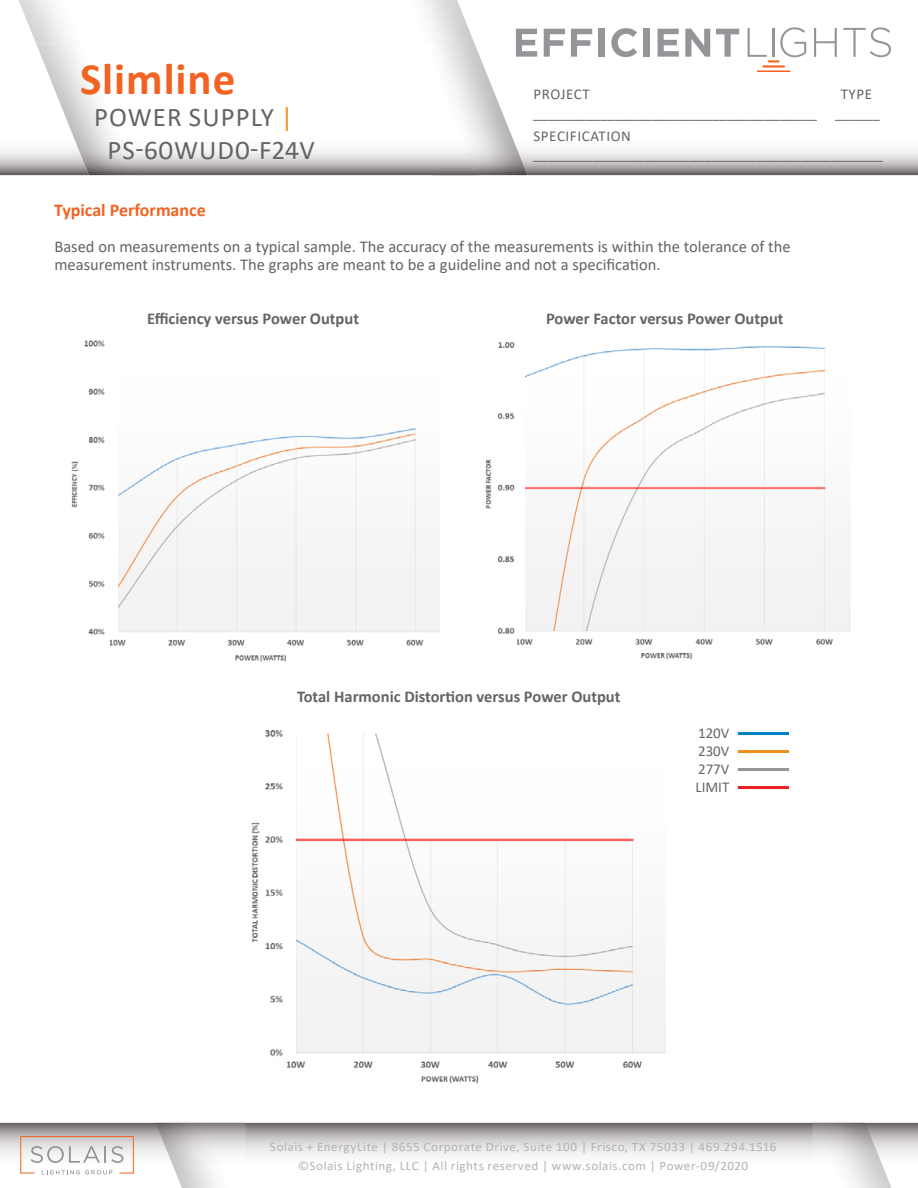
<style>
.page{position:relative;width:918px;height:1188px;background:#fff}
.page>*{position:absolute;margin:0;border:0;box-sizing:border-box;transform-origin:0 0}
.t1{font:700 45px "Calibri";letter-spacing:.02em;color:#f26322}
.t2{font:27px/32.4px "Calibri";letter-spacing:.04em;color:#636466}
.t3{font:700 18px "Calibri";color:#f26322}
.t4{font:16.5px/18px "Calibri";color:#636466}
.t5{font:700 16.5px "Calibri";color:#636466}
.t6{font:15px/18px "Calibri";letter-spacing:.03em;color:#636466}
.t7{font:12.75px/19.5px "Calibri";letter-spacing:.04em;color:#b1b4b6;text-align:center}
.s1{color:#f7901e}
</style>
<div class="page">
<svg style="left:89px;top:175px;width:16px;height:1px"></svg>
<img style="left:19px;top:0;width:50px;height:44px">
<svg style="left:509px;top:175px;width:19px;height:1px"></svg>
<img style="left:423px;top:0;width:52px;height:44px">
<img style="left:0;top:149px;width:433px;height:26px">
<img style="left:36px;top:44px;width:103px;height:131px">
<img style="left:528px;top:44px;width:390px;height:131px">
<img style="left:433px;top:44px;width:95px;height:131px">
<svg style="left:0;top:1123px;width:812px;height:33px;background:#c0bdbd"></svg>
<img style="left:156px;top:1123px;width:89px;height:65px">
<img style="left:812px;top:1123px;width:106px;height:65px">
<svg style="left:20px;top:1136px;width:114px;height:39px"></svg>
<svg style="left:757px;top:70px;width:34px;height:1px"></svg>
<hr style="left:762px;top:65px;width:23px;height:3px;background:#f26322">
<svg style="left:748px;top:27px;width:58px;height:35px"></svg>
<svg style="left:814px;top:28px;width:23px;height:29px"></svg>
<svg style="left:843px;top:27px;width:48px;height:30px"></svg>
<svg style="left:516px;top:29px;width:21px;height:28px"></svg>
<svg style="left:544px;top:29px;width:21px;height:28px"></svg>
<svg style="left:571px;top:29px;width:21px;height:28px"></svg>
<div style="left:598px;top:29px;width:7px;height:28px;background:#939598"></div>
<svg style="left:611px;top:28px;width:26px;height:29px"></svg>
<div style="left:643px;top:29px;width:7px;height:28px;background:#939598"></div>
<svg style="left:658px;top:29px;width:21px;height:28px"></svg>
<svg style="left:685px;top:29px;width:25px;height:28px"></svg>
<svg style="left:716px;top:29px;width:23px;height:28px"></svg>
<hr style="left:738px;top:732px;width:51px;height:3px;background:#0081c3">
<hr style="left:738px;top:750px;width:51px;height:3px;background:#f18f20">
<hr style="left:738px;top:768px;width:51px;height:3px;background:#939598">
<img style="left:71px;top:340px;width:369px;height:322px">
<div style="left:86px;top:378px;width:32px;height:260px;background:#fff"></div>
<img style="left:517px;top:346px;width:333px;height:314px">
<div style="left:493px;top:341px;width:32px;height:292px;background:#fff"></div>
<img style="left:485px;top:342px;width:30px;height:292px">
<img style="left:251px;top:733px;width:415px;height:351px">
<div style="left:258px;top:726px;width:38px;height:331px;background:#fff"></div>
<hr style="left:738px;top:786px;width:51px;height:3px;background:#ed1d24">
<h1 class="t1" style="left:80px;top:47px;width:157px">Slimline</h1>
<h2 class="t2" style="left:108px;top:100px;width:209px;text-indent:-14px">POWER SUPPLY <span class="s1">|<br></span>PS-60WUD0-F24V</h2>
<p class="t6" style="left:533px;top:84px;width:58px">PROJECT</p>
<p class="t6" style="left:533px;top:83px;width:348px;line-height:19.8px;text-indent:308px">TYPE ______________________________________ ______</p>
<p class="t6" style="left:533px;top:127px;width:351px">SPECIFICATION _______________________________________________</p>
<p class="t3" style="left:54px;top:197px;width:153px">Typical Performance</p>
<p class="t4" style="left:54px;top:237px;width:738px">Based on measurements on a typical sample. The accuracy of the measurements is within the tolerance of the measurement instruments. The graphs are meant to be a guideline and not a specification.</p>
<p class="t5" style="left:147px;top:307px;width:213px">Efficiency versus Power Output</p>
<p class="t5" style="left:546px;top:307px;width:239px">Power Factor versus Power Output</p>
<p class="t5" style="left:297px;top:685px;width:325px">Total Harmonic Distortion versus Power Output</p>
<p class="t6" style="left:695px;top:724px;width:36px;text-align:justify">120V 230V 277V LIMIT</p>
<p class="t7" style="left:270px;top:1137px;width:508px">Solais + EnergyLite | 8655 Corporate Drive, Suite 100 | Frisco, TX 75033 | 469.294.1516 ©Solais Lighting, LLC | All rights reserved | www.solais.com | Power-09/2020</p>
</div>
